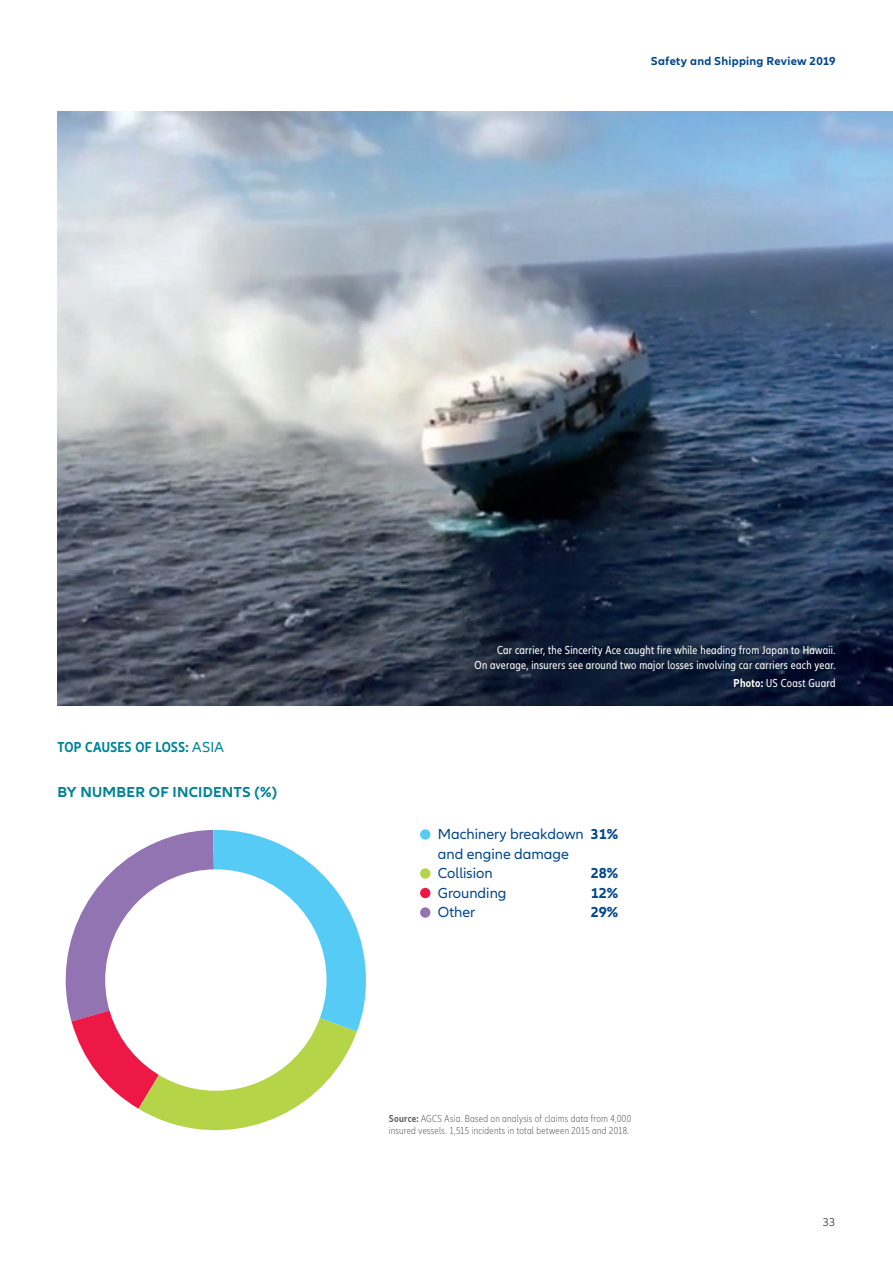
<style>
.page{position:relative;width:893px;height:1263px;background:#fff}
.page>*{position:absolute;margin:0;border:0;box-sizing:border-box;transform-origin:0 0}
.t1{font:15px/19.5px "Allianz Neo";color:#01468c}
.t2{font:700 15px "Allianz Neo";letter-spacing:.02em;color:#008398}
.t3{font:700 condensed 15px "Allianz Neo";letter-spacing:.01em;color:#008398}
.t4{font:700 15px "Allianz Neo";color:#01468c}
.t5{font:condensed 12px/14.4px "Allianz Neo";letter-spacing:.02em;color:#fff;text-align:right}
.t6{font:700 12px "Allianz Neo";letter-spacing:.02em;color:#01468c}
.t7{font:12px "Allianz Neo";color:#636366}
.t8{font:300 condensed 10.5px/12px "Allianz Neo";letter-spacing:.025em;color:#636366}
.s1{font-weight:400;font-stretch:normal}
.s2{font-weight:700}
</style>
<div class="page">
<img style="left:57px;top:111px;width:836px;height:594px">
<svg style="left:65px;top:829px;width:301px;height:302px"></svg>
<div style="left:420px;top:829px;width:10px;height:11px;background:#56cbf5;border-radius:50%"></div>
<div style="left:420px;top:868px;width:10px;height:11px;background:#b6d448;border-radius:50%"></div>
<div style="left:420px;top:888px;width:10px;height:10px;background:#ed1845;border-radius:50%"></div>
<div style="left:420px;top:907px;width:10px;height:11px;background:#9374b3;border-radius:50%"></div>
<div style="left:105px;top:869px;width:222px;height:222px;background:#fff;border-radius:50%"></div>
<p class="t6" style="left:651px;top:54px;width:186px">Safety and Shipping Review 2019</p>
<p class="t3" style="left:57px;top:738px;width:168px">TOP CAUSES OF LOSS: <span class="s1">ASIA</span></p>
<p class="t2" style="left:57px;top:783px;width:221px">BY NUMBER OF INCIDENTS (%)</p>
<p class="t5" style="left:474px;top:643px;width:363px">Car carrier, the Sincerity Ace caught fire while heading from Japan to Hawaii.<br>On average, insurers see around two major losses involving car carriers each year.</p>
<p class="t5" style="left:734px;top:677px;width:103px"><span class="s2">Photo:</span> US Coast Guard</p>
<p class="t1" style="left:438px;top:825px;width:182px">Machinery breakdown <span class="s2">31% </span>and engine damage<br>Collision</p>
<p class="t4" style="left:591px;top:864px;width:29px">28%</p>
<p class="t1" style="left:438px;top:883px;width:70px">Grounding</p>
<p class="t4" style="left:591px;top:884px;width:29px">12%</p>
<p class="t1" style="left:438px;top:903px;width:39px">Other</p>
<p class="t4" style="left:591px;top:903px;width:29px">29%</p>
<p class="t8" style="left:389px;top:1112px;width:244px"><span class="s2">Source:</span> AGCS Asia. Based on analysis of claims data from 4,000 insured vessels. 1,515 incidents in total between 2015 and 2018.</p>
<p class="t7" style="left:823px;top:1215px;width:14px">33</p>
</div>
